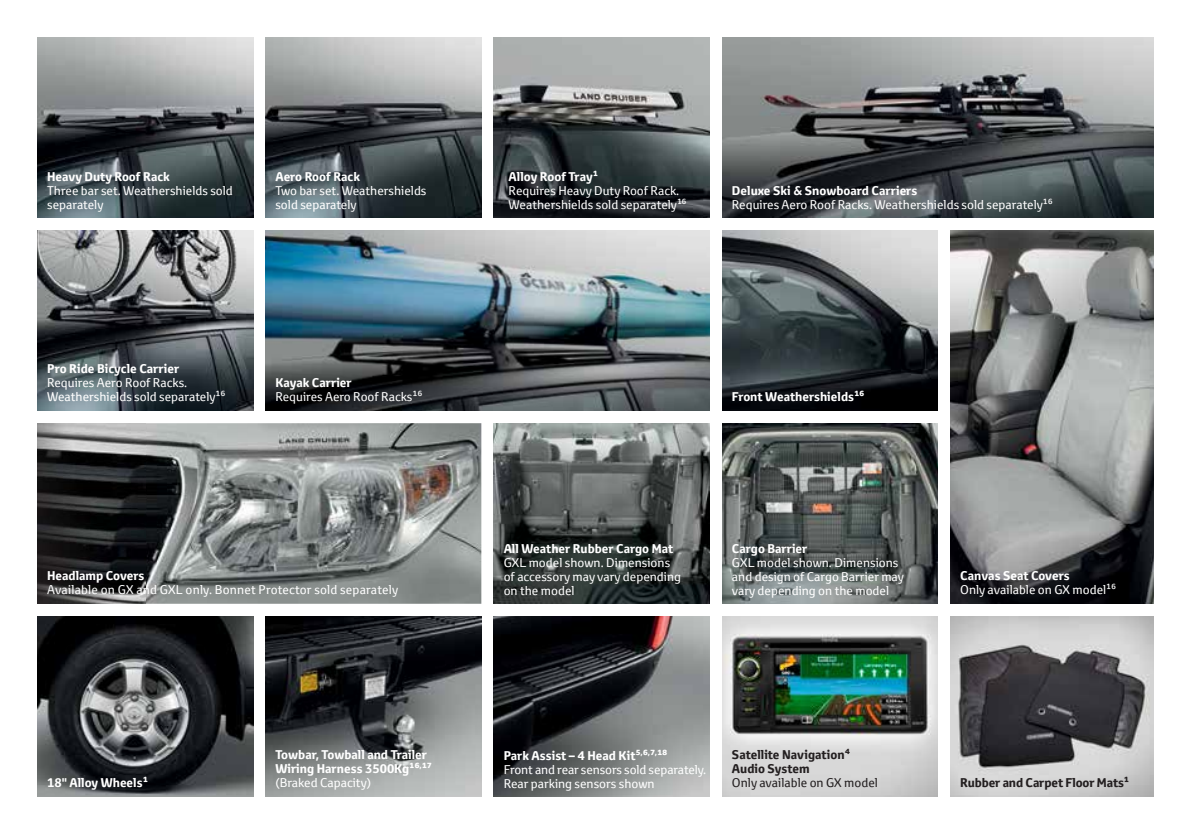
<style>
.page{position:relative;width:1191px;height:834px;background:#fff}
.page>*{position:absolute;margin:0;border:0;box-sizing:border-box;transform-origin:0 0}
.t1{font:12.25px/14px "Toyota Text";color:#fff}
.t2{font:700 12.25px/14px "Toyota Text";color:#fff}
.t3{font:700 12.25px/14px "Toyota Text";color:#231f20}
.t4{font:12.25px "Toyota Text";color:#231f20}
.s1{font-weight:400}
.s2{font-weight:700}
</style>
<div class="page">
<img style="left:145px;top:423px;width:336px;height:180px">
<img style="left:37px;top:37px;width:216px;height:181px">
<img style="left:494px;top:616px;width:215px;height:180px">
<img style="left:722px;top:230px;width:216px;height:180px">
<img style="left:265px;top:37px;width:216px;height:181px">
<img style="left:722px;top:37px;width:431px;height:181px">
<img style="left:494px;top:37px;width:215px;height:181px">
<img style="left:37px;top:230px;width:216px;height:180px">
<img style="left:265px;top:230px;width:444px;height:180px">
<img style="left:950px;top:616px;width:203px;height:180px">
<img style="left:494px;top:423px;width:215px;height:180px">
<img style="left:950px;top:230px;width:203px;height:373px">
<img style="left:722px;top:423px;width:216px;height:180px">
<img style="left:722px;top:616px;width:216px;height:180px">
<img style="left:37px;top:616px;width:216px;height:180px">
<img style="left:265px;top:616px;width:216px;height:180px">
<img style="left:37px;top:423px;width:108px;height:180px">
<p class="t2" style="left:47px;top:169px;width:124px">Heavy Duty Roof Rack</p>
<p class="t1" style="left:47px;top:183px;width:187px">Three bar set. Weathershields sold separately</p>
<p class="t2" style="left:275px;top:169px;width:86px">Aero Roof Rack</p>
<p class="t1" style="left:275px;top:183px;width:153px">Two bar set. Weathershields sold separately</p>
<p class="t2" style="left:47px;top:361px;width:134px">Pro Ride Bicycle Carrier</p>
<p class="t1" style="left:47px;top:375px;width:180px">Requires Aero Roof Racks.<br>Weathershields sold separately16</p>
<p class="t2" style="left:275px;top:375px;width:78px">Kayak Carrier</p>
<p class="t1" style="left:275px;top:389px;width:149px">Requires Aero Roof Racks16</p>
<p class="t2" style="left:47px;top:568px;width:99px">Headlamp Covers</p>
<p class="t1" style="left:47px;top:582px;width:352px">Available on GX and GXL only. Bonnet Protector sold separately</p>
<p class="t2" style="left:47px;top:775px;width:102px">18" Alloy Wheels1</p>
<p class="t2" style="left:275px;top:747px;width:158px">Towbar, Towball and Trailer<br>Wiring Harness 3500Kg16<sup>,</sup>17 <span class="s1">(Braked Capacity)</span></p>
<p class="t2" style="left:508px;top:169px;width:91px">Alloy Roof Tray1</p>
<p class="t1" style="left:508px;top:183px;width:179px">Requires Heavy Duty Roof Rack.<br>Weathershields sold separately16</p>
<p class="t2" style="left:732px;top:183px;width:187px">Deluxe Ski &amp; Snowboard Carriers</p>
<p class="t1" style="left:732px;top:197px;width:322px">Requires Aero Roof Racks. Weathershields sold separately16</p>
<p class="t2" style="left:732px;top:389px;width:134px">Front Weathershields16</p>
<p class="t2" style="left:504px;top:541px;width:171px">All Weather Rubber Cargo Mat</p>
<p class="t1" style="left:504px;top:555px;width:179px">GXL model shown. Dimensions of accessory may vary depending on the model</p>
<p class="t2" style="left:732px;top:541px;width:77px">Cargo Barrier</p>
<p class="t1" style="left:732px;top:555px;width:173px">GXL model shown. Dimensions and design of Cargo Barrier may vary depending on the model</p>
<p class="t2" style="left:960px;top:568px;width:111px">Canvas Seat Covers</p>
<p class="t1" style="left:960px;top:582px;width:158px">Only available on GX model16</p>
<p class="t1" style="left:504px;top:748px;width:204px"><span class="s2">Park Assist – 4 Head Kit5</span><sup>,</sup><span class="s2">6</span><sup>,</sup><span class="s2">7</span><sup>,</sup><span class="s2">18<br></span>Front and rear sensors sold separately.<br>Rear parking sensors shown</p>
<p class="t3" style="left:732px;top:747px;width:119px">Satellite Navigation4<br>Audio System</p>
<p class="t4" style="left:732px;top:774px;width:147px">Only available on GX model</p>
<p class="t3" style="left:960px;top:775px;width:170px">Rubber and Carpet Floor Mats1</p>
</div>
